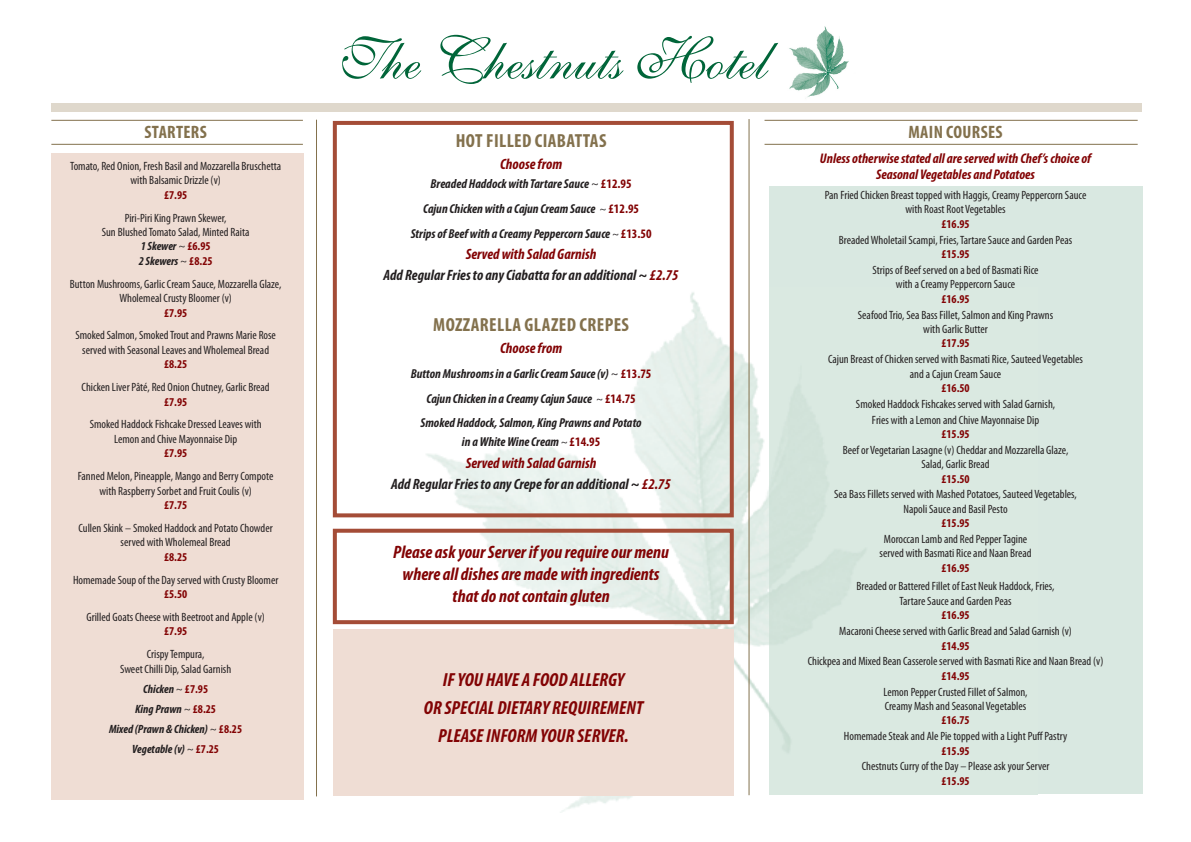
<style>
.page{position:relative;width:1191px;height:842px;background:#fff}
.page>*{position:absolute;margin:0;border:0;box-sizing:border-box;transform-origin:0 0}
.t1{font:58.5px "Shelley Volante BT";color:#006539}
.t2{font:italic 700 condensed 19px/28px "Myriad Pro";color:#820304;text-align:center}
.t3{font:700 condensed 19px "Myriad Pro";letter-spacing:.02em;color:#83714d}
.t4{font:italic 700 condensed 18px/21.6px "Myriad Pro";color:#820304;text-align:center}
.t5{font:700 condensed 18px "Myriad Pro";letter-spacing:.02em;color:#83714d}
.t6{font:italic 700 condensed 15px/20.8px "Myriad Pro";color:#231f20;text-align:center}
.t7{font:italic 700 condensed 15px "Myriad Pro";color:#820304}
.t8{font:italic 700 condensed 14px/16.8px "Myriad Pro";color:#820304;text-align:center}
.t9{font:italic 700 condensed 13px/24.7px "Myriad Pro";color:#231f20;text-align:center}
.t10{font:condensed 12px/14.4px "Myriad Pro";color:#231f20;text-align:center}
.t11{font:700 condensed 12px "Myriad Pro";color:#820304}
.t12{font:italic 700 condensed 12px/20.1px "Myriad Pro";color:#231f20;text-align:center}
.s1{font-weight:700;font-style:italic}
.s2{font-weight:700;color:#820304}
.s3{font-weight:400;font-style:normal}
.s4{font-style:normal;color:#820304}
.s5{font-weight:400;font-style:normal;font-size:12px}
.s6{color:#820304}
</style>
<div class="page">
<div style="left:769px;top:186px;width:373px;height:608px;background:#d9e8e1"></div>
<img style="left:345px;top:288px;width:692px;height:525px">
<div style="left:333px;top:121px;width:401px;height:396px;border:4px solid #a44c37"></div>
<div style="left:333px;top:529px;width:401px;height:95px;border:4px solid #a44c37"></div>
<div style="left:333px;top:629px;width:401px;height:167px;background:#efddd4"></div>
<div style="left:51px;top:153px;width:253px;height:646px;background:#efddd4"></div>
<img style="left:774px;top:26px;width:75px;height:71px">
<div style="left:51px;top:104px;width:1090px;height:8px;background:#dfd8cc"></div>
<hr style="left:51px;top:144px;width:252px;height:1px;background:#83714d">
<hr style="left:51px;top:120px;width:252px;height:1px;background:#83714d">
<hr style="left:764px;top:144px;width:373px;height:1px;background:#83714d">
<hr style="left:764px;top:120px;width:373px;height:1px;background:#83714d">
<hr style="left:316px;top:120px;width:1px;height:676px;background:#83714d">
<hr style="left:748px;top:119px;width:1px;height:676px;background:#83714d">
<h3 class="t5" style="left:144px;top:126px;width:64px">STARTERS</h3>
<p class="t10" style="left:70px;top:160px;width:212px">Tomato, Red Onion, Fresh Basil and Mozzarella Bruschetta with Balsamic Drizzle (v)</p>
<p class="t11" style="left:164px;top:190px;width:25px">£7.95</p>
<p class="t10" style="left:102px;top:211px;width:149px">Piri-Piri King Prawn Skewer,<br>Sun BlushedTomato Salad, Minted Raita<br><span class="s1">1 Skewer</span> ~ <span class="s2">£6.95<br></span><span class="s1">2 Skewers</span> ~ <span class="s2">£8.25</span></p>
<p class="t10" style="left:70px;top:278px;width:213px">Button Mushrooms, Garlic Cream Sauce, Mozzarella Glaze,<br>Wholemeal Crusty Bloomer (v)</p>
<p class="t11" style="left:164px;top:308px;width:25px">£7.95</p>
<p class="t10" style="left:75px;top:329px;width:202px">Smoked Salmon, SmokedTrout and Prawns Marie Rose served with Seasonal Leaves andWholemeal Bread</p>
<p class="t11" style="left:164px;top:360px;width:25px">£8.25</p>
<p class="t10" style="left:82px;top:381px;width:189px">Chicken Liver Pâté, Red Onion Chutney, Garlic Bread</p>
<p class="t11" style="left:164px;top:397px;width:25px">£7.95</p>
<p class="t10" style="left:90px;top:418px;width:173px">Smoked Haddock Fishcake Dressed Leaves with<br>Lemon and Chive Mayonnaise Dip</p>
<p class="t11" style="left:164px;top:449px;width:25px">£7.95</p>
<p class="t10" style="left:78px;top:470px;width:197px">Fanned Melon, Pineapple, Mango and Berry Compote with Raspberry Sorbet and Fruit Coulis (v)</p>
<p class="t11" style="left:164px;top:501px;width:25px">£7.75</p>
<p class="t10" style="left:79px;top:522px;width:196px">Cullen Skink – Smoked Haddock and Potato Chowder served withWholemeal Bread</p>
<p class="t11" style="left:164px;top:552px;width:25px">£8.25</p>
<p class="t10" style="left:73px;top:573px;width:207px">Homemade Soup of the Day served with Crusty Bloomer</p>
<p class="t11" style="left:164px;top:590px;width:25px">£5.50</p>
<p class="t10" style="left:86px;top:611px;width:180px">Grilled Goats Cheese with Beetroot and Apple (v)</p>
<p class="t11" style="left:164px;top:627px;width:25px">£7.95</p>
<p class="t10" style="left:120px;top:648px;width:113px">CrispyTempura,<br>Sweet Chilli Dip, Salad Garnish</p>
<p class="t12" style="left:109px;top:680px;width:134px">Chicken <span class="s3">~</span> <span class="s4">£7.95<br></span>King Prawn <span class="s3">~</span> <span class="s4">£8.25<br></span>Mixed (Prawn &amp; Chicken) <span class="s3">~</span> <span class="s4">£8.25<br></span>Vegetable(v)<span class="s3">~</span> <span class="s4">£7.25</span></p>
<h1 class="t1" style="left:337px;top:43px;width:433px">The Chestnuts Hotel</h1>
<h2 class="t3" style="left:456px;top:134px;width:152px">HOT FILLED CIABATTAS</h2>
<p class="t7" style="left:500px;top:159px;width:64px">Choosefrom</p>
<p class="t9" style="left:411px;top:173px;width:242px">Breaded Haddockwith TartareSauce <span class="s3">~</span> <span class="s4">£12.95<br></span>Cajun Chickenwith a Cajun CreamSauce <span class="s5">~</span><span class="s4">£12.95<br></span>Strips of Beefwith a Creamy Peppercorn Sauce<span class="s5">~</span><span class="s4">£13.50</span></p>
<p class="t6" style="left:383px;top:245px;width:297px"><span class="s6">Servedwith Salad Garnish<br></span>Add RegularFriesto anyCiabatta for an additional~<span class="s6">£2.75</span></p>
<h2 class="t3" style="left:433px;top:318px;width:197px">MOZZARELLA GLAZED CREPES</h2>
<p class="t7" style="left:500px;top:343px;width:64px">Choosefrom</p>
<p class="t9" style="left:411px;top:362px;width:242px">ButtonMushroomsin a GarlicCreamSauce(v) <span class="s3">~</span> <span class="s4">£13.75<br></span>Cajun Chicken in a CreamyCajun Sauce <span class="s5">~</span><span class="s4">£14.75<br></span>Smoked Haddock,Salmon, King Prawns and Potato</p>
<p class="t9" style="left:462px;top:431px;width:140px">in aWhiteWineCream<span class="s5">~</span><span class="s4">£14.95</span></p>
<p class="t6" style="left:391px;top:454px;width:281px"><span class="s6">Servedwith Salad Garnish<br></span>Add RegularFriesto anyCrepefor an additional~<span class="s6">£2.75</span></p>
<h3 class="t4" style="left:393px;top:543px;width:277px">Please askyourServerifyou require ourmenu where all dishes aremadewith ingredients that do notcontain gluten</h3>
<h2 class="t2" style="left:424px;top:667px;width:221px">IFYOU HAVE A FOOD ALLERGY<br>OR SPECIAL DIETARY REQUIREMENT<br>PLEASEINFORMYOUR SERVER.</h2>
<h3 class="t5" style="left:908px;top:126px;width:96px">MAIN COURSES</h3>
<p class="t8" style="left:820px;top:151px;width:273px">Unless otherwisestated all areservedwith Chef’schoice of<br>Seasonal Vegetables and Potatoes</p>
<p class="t10" style="left:824px;top:189px;width:263px">Pan Fried Chicken Breast topped with Haggis, Creamy Peppercorn Sauce with Roast Root Vegetables</p>
<p class="t11" style="left:941px;top:220px;width:30px">£16.95</p>
<p class="t10" style="left:839px;top:233px;width:235px">BreadedWholetail Scampi, Fries,Tartare Sauce and Garden Peas</p>
<p class="t11" style="left:941px;top:250px;width:30px">£15.95</p>
<p class="t10" style="left:872px;top:264px;width:167px">Strips of Beef served on a bed of Basmati Rice with a Creamy Peppercorn Sauce</p>
<p class="t11" style="left:941px;top:294px;width:30px">£16.95</p>
<p class="t10" style="left:858px;top:308px;width:197px">SeafoodTrio, Sea Bass Fillet, Salmon and King Prawns with Garlic Butter</p>
<p class="t11" style="left:941px;top:339px;width:30px">£17.95</p>
<p class="t10" style="left:828px;top:353px;width:256px">Cajun Breast of Chicken served with Basmati Rice, Sauteed Vegetables and a Cajun Cream Sauce</p>
<p class="t11" style="left:941px;top:384px;width:30px">£16.50</p>
<p class="t10" style="left:856px;top:397px;width:201px;line-height:15.8px">Smoked Haddock Fishcakes served with Salad Garnish,<br>Fries with a Lemon and Chive Mayonnaise Dip</p>
<p class="t11" style="left:941px;top:430px;width:30px">£15.95</p>
<p class="t10" style="left:842px;top:444px;width:227px">Beef or Vegetarian Lasagne (v) Cheddar and Mozzarella Glaze,<br>Salad, Garlic Bread</p>
<p class="t11" style="left:941px;top:474px;width:30px">£15.50</p>
<p class="t10" style="left:834px;top:488px;width:244px">Sea Bass Fillets served with Mashed Potatoes, Sauteed Vegetables,<br>Napoli Sauce and Basil Pesto</p>
<p class="t11" style="left:941px;top:519px;width:30px">£15.95</p>
<p class="t10" style="left:879px;top:533px;width:154px">Moroccan Lamb and Red PepperTagine served with Basmati Rice and Naan Bread</p>
<p class="t11" style="left:941px;top:564px;width:30px">£16.95</p>
<p class="t10" style="left:856px;top:580px;width:199px">Breaded or Battered Fillet of East Neuk Haddock, Fries,<br>Tartare Sauce and Garden Peas</p>
<p class="t11" style="left:941px;top:611px;width:30px">£16.95</p>
<p class="t10" style="left:839px;top:625px;width:234px">Macaroni Cheese served with Garlic Bread and Salad Garnish (v)</p>
<p class="t11" style="left:941px;top:641px;width:30px">£14.95</p>
<p class="t10" style="left:807px;top:655px;width:297px">Chickpea and Mixed Bean Casserole served with Basmati Rice and Naan Bread (v)</p>
<p class="t11" style="left:941px;top:671px;width:30px">£14.95</p>
<p class="t10" style="left:883px;top:685px;width:145px;text-align:left">Lemon Pepper Crusted Fillet of Salmon,<br>Creamy Mash and Seasonal Vegetables</p>
<p class="t11" style="left:941px;top:716px;width:30px">£16.75</p>
<p class="t10" style="left:844px;top:730px;width:225px">Homemade Steak and Ale Pie topped with a Light Puff Pastry</p>
<p class="t11" style="left:941px;top:746px;width:30px">£15.95</p>
<p class="t10" style="left:861px;top:760px;width:189px">Chestnuts Curry of the Day – Please ask your Server</p>
<p class="t11" style="left:941px;top:776px;width:30px">£15.95</p>
</div>
